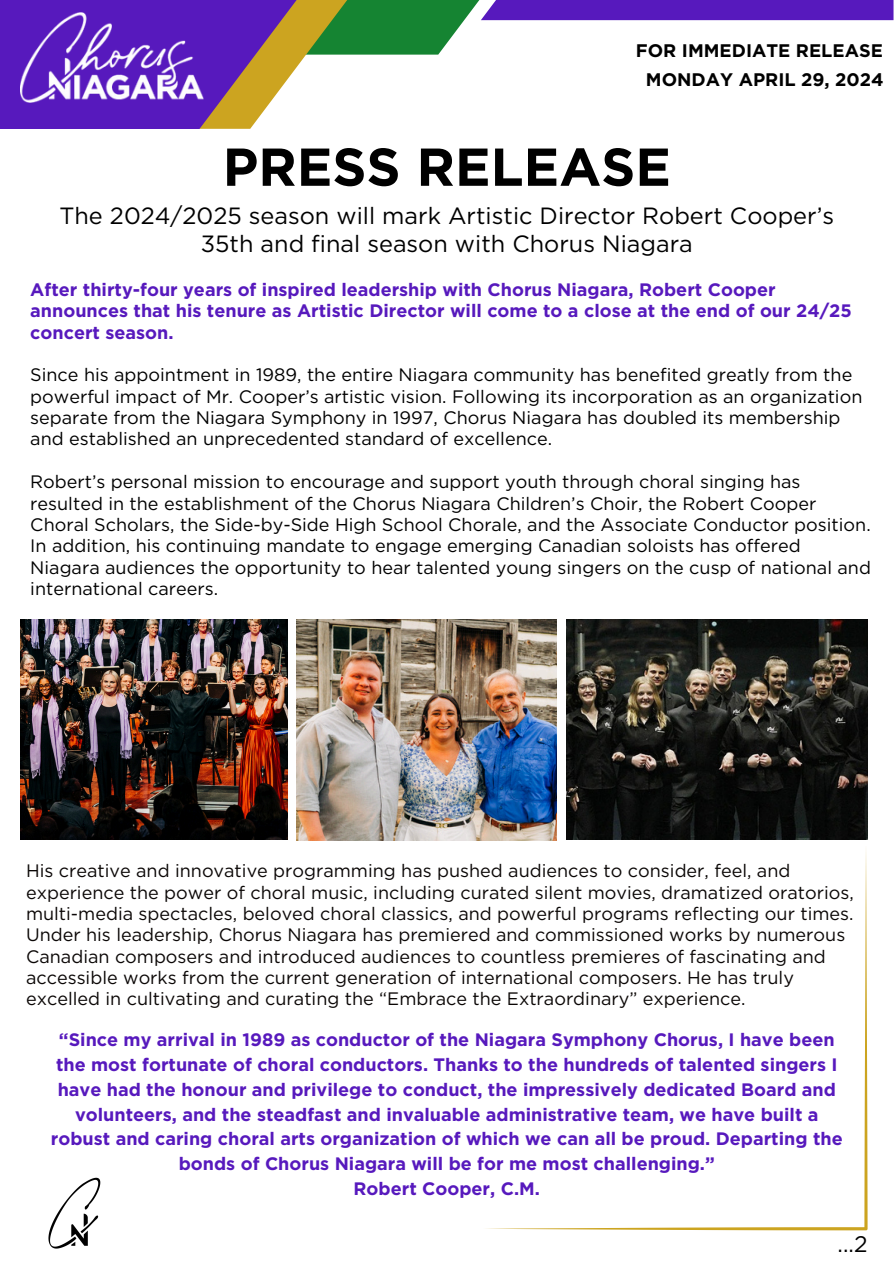
<style>
.page{position:relative;width:894px;height:1264px;background:#fff}
.page>*{position:absolute;margin:0;border:0;box-sizing:border-box;transform-origin:0 0}
.t1{font:700 53.25px "Gotham";color:#000}
.t2{font:23.4px/28.2px "Gotham";color:#000;text-align:center}
.t3{font:22.5px "Gotham";color:#000}
.t4{font:700 18.15px "Gotham";color:#000}
.t5{font:18px/21.3px "Gotham";color:#000}
.t6{font:700 18px/24.8px "Gotham";color:#5719bd}
.t7{font:18px/21.3px "Gotham";color:#0b0706}
</style>
<div class="page">
<svg style="left:0;top:0;width:893px;height:129px"></svg>
<img style="left:21px;top:12px;width:182px;height:90px">
<img style="left:48px;top:1177px;width:53px;height:72px">
<img style="left:566px;top:620px;width:301px;height:219px">
<img style="left:296px;top:620px;width:260px;height:220px">
<img style="left:21px;top:620px;width:266px;height:219px">
<svg style="left:486px;top:852px;width:381px;height:378px"></svg>
<h3 class="t4" style="left:635px;top:40px;width:248px">FOR IMMEDIATE RELEASE</h3>
<p class="t4" style="left:645px;top:68px;width:239px">MONDAY APRIL 29, 2024</p>
<h3 class="t1" style="left:223px;top:135px;width:449px">PRESS RELEASE</h3>
<h1 class="t2" style="left:59px;top:202px;width:776px">The 2024/2025 season will mark Artistic Director Robert Cooper’s<br>35th and final season with Chorus Niagara</h1>
<h2 class="t6" style="left:30px;top:278px;width:822px;line-height:21.3px">After thirty-four years of inspired leadership with Chorus Niagara, Robert Cooper announces that his tenure as Artistic Director will come to a close at the end of our 24/25 concert season.</h2>
<h4 class="t5" style="left:30px;top:364px;width:833px">Since his appointment in 1989, the entire Niagara community has benefited greatly from the powerful impact of Mr. Cooper’s artistic vision. Following its incorporation as an organization separate from the Niagara Symphony in 1997, Chorus Niagara has doubled its membership and established an unprecedented standard of excellence.</h4>
<p class="t5" style="left:30px;top:471px;width:842px">Robert’s personal mission to encourage and support youth through choral singing has resulted in the establishment of the Chorus Niagara Children’s Choir, the Robert Cooper Choral Scholars, the Side-by-Side High School Chorale, and the Associate Conductor position.<br>In addition, his continuing mandate to engage emerging Canadian soloists has offered Niagara audiences the opportunity to hear talented young singers on the cusp of national and international careers.</p>
<p class="t7" style="left:26px;top:860px;width:829px">His creative and innovative programming has pushed audiences to consider, feel, and experience the power of choral music, including curated silent movies, dramatized oratorios, multi-media spectacles, beloved choral classics, and powerful programs reflecting our times.<br>Under his leadership, Chorus Niagara has premiered and commissioned works by numerous Canadian composers and introduced audiences to countless premieres of fascinating and accessible works from the current generation of international composers. He has truly excelled in cultivating and curating the “Embrace the Extraordinary” experience.</p>
<p class="t6" style="left:51px;top:1027px;width:793px;text-align:center">“Since my arrival in 1989 as conductor of the Niagara Symphony Chorus, I have been the most fortunate of choral conductors. Thanks to the hundreds of talented singers I have had the honour and privilege to conduct, the impressively dedicated Board and volunteers, and the steadfast and invaluable administrative team, we have built a robust and caring choral arts organization of which we can all be proud. Departing the bonds of Chorus Niagara will be for me most challenging.”<br>Robert Cooper, C.M.</p>
<h4 class="t3" style="left:837px;top:1230px;width:31px">...2</h4>
</div>
